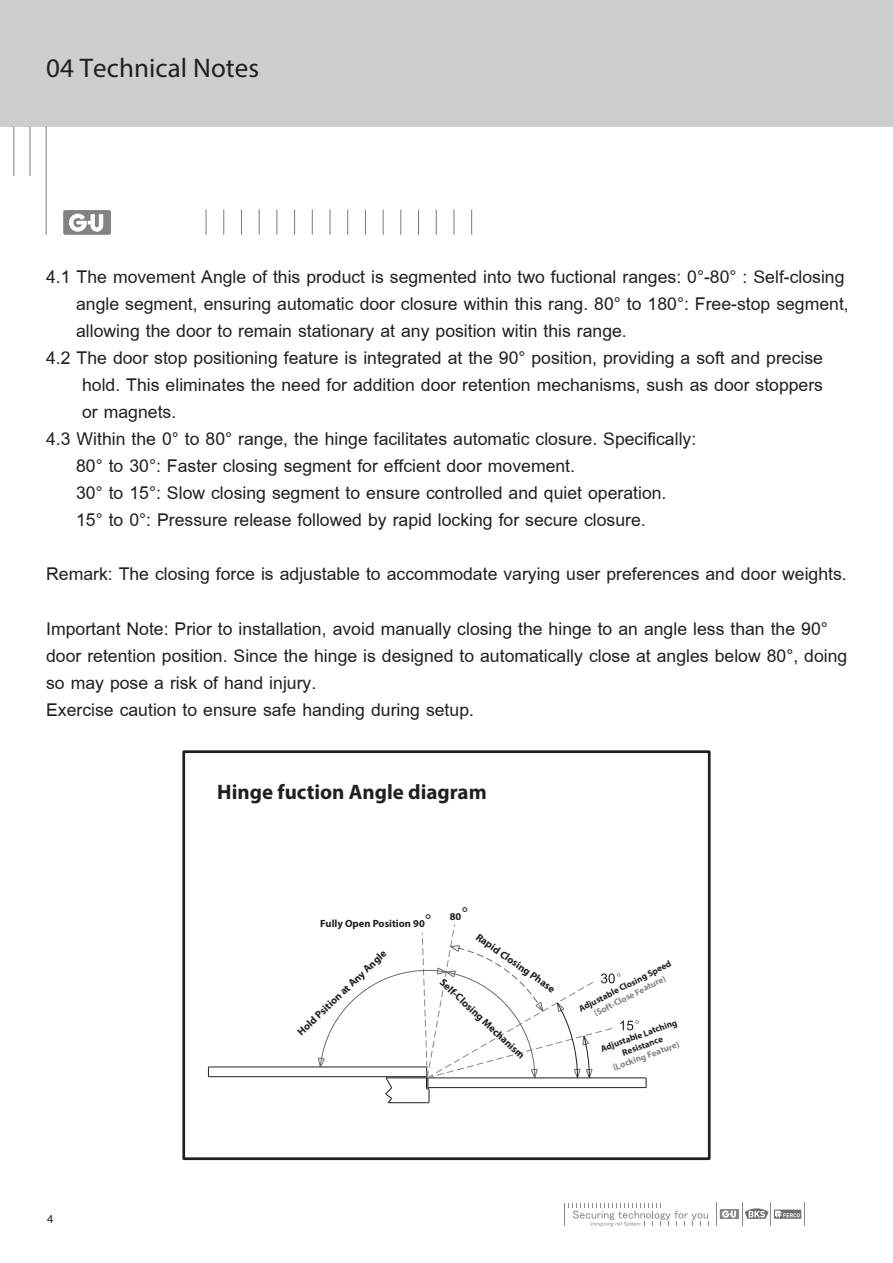
<style>
.page{position:relative;width:893px;height:1263px;background:#fff}
.page>*{position:absolute;margin:0;border:0;box-sizing:border-box;transform-origin:0 0}
.t1{font:27px/27px "Browallia New";color:#231f20}
.t2{font:27px "Myriad Pro";letter-spacing:.005em;color:#231f20}
.t3{font:700 21px "Myriad Pro";color:#231f20}
.t4{font:12px "Myriad Pro";color:#231f20}
.t5{font:700 10.5px "Myriad Pro";color:#231f20}
.t6{font:700 9px/10.8px "Myriad Pro";color:#231f20;text-align:center}
.t7{font:700 9px "Myriad Pro";color:#848484}
</style>
<div class="page">
<svg style="left:206px;top:210px;width:1px;height:25px"></svg>
<svg style="left:312px;top:210px;width:1px;height:25px"></svg>
<svg style="left:241px;top:210px;width:1px;height:25px"></svg>
<svg style="left:347px;top:210px;width:1px;height:25px"></svg>
<svg style="left:418px;top:210px;width:1px;height:25px"></svg>
<svg style="left:276px;top:210px;width:1px;height:25px"></svg>
<svg style="left:383px;top:210px;width:1px;height:25px"></svg>
<svg style="left:454px;top:210px;width:1px;height:25px"></svg>
<svg style="left:223px;top:210px;width:1px;height:25px"></svg>
<svg style="left:330px;top:210px;width:1px;height:25px"></svg>
<svg style="left:259px;top:210px;width:1px;height:25px"></svg>
<svg style="left:365px;top:210px;width:1px;height:25px"></svg>
<svg style="left:436px;top:210px;width:1px;height:25px"></svg>
<svg style="left:294px;top:210px;width:1px;height:25px"></svg>
<svg style="left:400px;top:210px;width:1px;height:25px"></svg>
<svg style="left:471px;top:210px;width:1px;height:25px"></svg>
<div style="left:0;top:0;width:893px;height:127px;background:#cdced0"></div>
<div style="left:63px;top:210px;width:48px;height:25px;background:#808285;border-radius:2px"></div>
<svg style="left:69px;top:214px;width:34px;height:18px"></svg>
<hr style="left:13px;top:127px;width:1px;height:49px;background:#797b7e">
<hr style="left:30px;top:127px;width:1px;height:49px;background:#797b7e">
<hr style="left:46px;top:127px;width:1px;height:108px;background:#797b7e">
<div style="left:720px;top:1209px;width:19px;height:10px;background:#85878a"></div>
<svg style="left:716px;top:1203px;width:20px;height:23px"></svg>
<svg style="left:568px;top:1203px;width:141px;height:23px"></svg>
<svg style="left:744px;top:1203px;width:61px;height:23px"></svg>
<hr style="left:208px;top:1067px;width:219px;height:1px;background:#231f20">
<hr style="left:208px;top:1076px;width:219px;height:1px;background:#231f20">
<hr style="left:428px;top:1078px;width:218px;height:1px;background:#231f20">
<hr style="left:428px;top:1087px;width:218px;height:1px;background:#231f20">
<svg style="left:318px;top:924px;width:321px;height:179px"></svg>
<div style="left:182px;top:750px;width:529px;height:410px;border:3px solid #231f20"></div>
<p class="t2" style="left:46px;top:52px;width:215px">04 Technical Notes</p>
<p class="t1" style="left:46px;top:263px;width:800px">4.1 The movement Angle of this product is segmented into two fuctional ranges: 0°-80° : Self-closing</p>
<p class="t1" style="left:76px;top:290px;width:774px">angle segment, ensuring automatic door closure within this rang. 80° to 180°: Free-stop segment,</p>
<p class="t1" style="left:76px;top:317px;width:552px">allowing the door to remain stationary at any position witin this range.</p>
<p class="t1" style="left:46px;top:344px;width:778px">4.2 The door stop positioning feature is integrated at the 90° position, providing a soft and precise</p>
<p class="t1" style="left:82px;top:371px;width:742px">hold. This eliminates the need for addition door retention mechanisms, sush as door stoppers</p>
<p class="t1" style="left:82px;top:398px;width:96px">or magnets.</p>
<p class="t1" style="left:46px;top:425px;width:652px">4.3 Within the 0° to 80° range, the hinge facilitates automatic closure. Specifically:</p>
<p class="t1" style="left:76px;top:452px;width:500px">80° to 30°: Faster closing segment for effcient door movement.</p>
<p class="t1" style="left:76px;top:479px;width:592px">30° to 15°: Slow closing segment to ensure controlled and quiet operation.</p>
<p class="t1" style="left:76px;top:506px;width:571px">15° to 0°: Pressure release followed by rapid locking for secure closure.</p>
<p class="t1" style="left:46px;top:547px;width:802px;line-height:54px">Remark: The closing force is adjustable to accommodate varying user preferences and door weights.<br>Important Note: Prior to installation, avoid manually closing the hinge to an angle less than the 90°</p>
<p class="t1" style="left:46px;top:641px;width:803px">door retention position. Since the hinge is designed to automatically close at angles below 80°, doing so may pose a risk of hand injury.<br>Exercise caution to ensure safe handing during setup.</p>
<p class="t3" style="left:217px;top:778px;width:271px">Hinge fuction Angle diagram</p>
<p class="t4" style="left:47px;top:1211px;width:8px">4</p>
<p class="t1" style="left:425px;top:907px;width:9px">°</p>
<p class="t5" style="left:320px;top:916px;width:106px">Fully Open Position 90</p>
<p class="t5" style="left:295px;top:1029px;width:120px;rotate:-44deg">Hold Psition at Any Angle</p>
<p class="t1" style="left:461px;top:900px;width:9px">°</p>
<p class="t5" style="left:450px;top:909px;width:13px">80</p>
<p class="t5" style="left:481px;top:930px;width:96px;rotate:35deg">Rapid Closing Phase</p>
<p class="t5" style="left:446px;top:975px;width:113px;rotate:43deg">Self-Closing Mechanism</p>
<p class="t6" style="left:577px;top:1004px;width:104px;rotate:-27deg">Adjustable Closing Speed</p>
<p class="t7" style="left:592px;top:1008px;width:81px;rotate:-27deg">(Soft-Close Feature)</p>
<p class="t6" style="left:599px;top:1044px;width:82px;rotate:-20deg">Adjustable Latching<br>Resistance</p>
<p class="t7" style="left:611px;top:1062px;width:71px;rotate:-20deg">(Locking Feature)</p>
</div>
